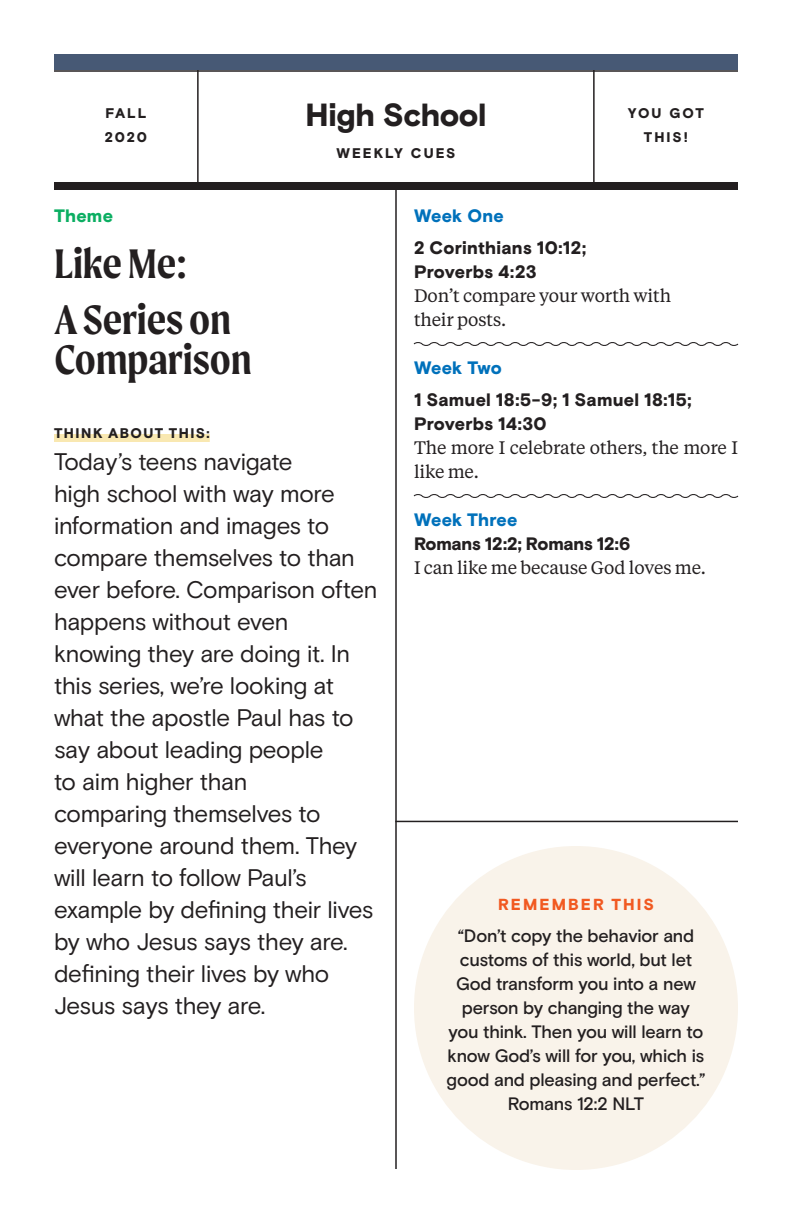
<style>
.page{position:relative;width:792px;height:1224px;background:#fff}
.page>*{position:absolute;margin:0;border:0;box-sizing:border-box;transform-origin:0 0}
.Headline_-_Moret{font:600 44px/40px "Moret";letter-spacing:-.005em;color:#231f20}
.Page_Header_-_Title{font:900 32px "Basis Grotesque";letter-spacing:-.015em;color:#231f20}
.Body_Copy_-_Large__B{font:24px/32px "Basis Grotesque";letter-spacing:-.015em;color:#231f20}
.Memory_Verse{font:500 18px/24px "Basis Grotesque";letter-spacing:-.01em;color:#231f20;text-align:center}
.Body_Copy_-_No_Inden{font:18px/24px "Tiempos Text";letter-spacing:-.01em;color:#231f20}
.Scripture_Reading{font:900 18px/24px "Basis Grotesque";letter-spacing:.01em;color:#231f20}
.Scripture_Reading-2{font:900 18px "Basis Grotesque";letter-spacing:-.02em;color:#231f20}
.Subhead{font:900 18px "Basis Grotesque";letter-spacing:.01em;color:#0071bb}
.Body_Copy_-_No_Inden-2{font:900 18px "Basis Grotesque";letter-spacing:.01em;color:#0071bb}
.Subhead-2{font:900 18px "Basis Grotesque";letter-spacing:.015em;color:#0bae62}
.Memory_Verse-2{font:900 16px "Basis Grotesque";letter-spacing:.135em;color:#f15921}
.Page_Header_-_Catego{font:900 14px "Basis Grotesque";letter-spacing:.135em;color:#231f20}
.Body_Copy_-_No_Inden-3{font:900 14px "Basis Grotesque";letter-spacing:.1em;color:#231f20}
</style>
<div class="page">
<div style="left:54px;top:54px;width:684px;height:16px;background:#475975"></div>
<div style="left:54px;top:434px;width:156px;height:8px;background:#f9e8b1"></div>
<svg style="left:413px;top:342px;width:326px;height:4px"></svg>
<svg style="left:413px;top:494px;width:326px;height:4px"></svg>
<hr style="left:197px;top:70px;width:2px;height:112px;background:#231f20">
<hr style="left:593px;top:70px;width:2px;height:112px;background:#231f20">
<hr style="left:54px;top:70px;width:684px;height:2px;background:#231f20">
<hr style="left:395px;top:189px;width:2px;height:980px;background:#231f20">
<div style="left:54px;top:182px;width:684px;height:8px;background:#231f20"></div>
<div style="left:414px;top:846px;width:324px;height:324px;background:#f9f3ea;border-radius:50%"></div>
<hr style="left:395px;top:821px;width:343px;height:1px;background:#231f20">
<p class="Page_Header_-_Catego" style="left:106px;top:105px;width:42px">FALL</p>
<p class="Page_Header_-_Catego" style="left:105px;top:129px;width:44px">2020</p>
<p class="Page_Header_-_Title" style="left:306px;top:96px;width:182px">High School</p>
<p class="Page_Header_-_Catego" style="left:337px;top:145px;width:120px">WEEKLY CUES</p>
<p class="Page_Header_-_Catego" style="left:628px;top:105px;width:77px">YOU GOT</p>
<p class="Page_Header_-_Catego" style="left:644px;top:129px;width:46px">THIS!</p>
<p class="Subhead-2" style="left:54px;top:205px;width:60px">Theme</p>
<p class="Headline_-_Moret" style="left:54px;top:243px;width:135px">Like Me:</p>
<p class="Headline_-_Moret" style="left:54px;top:299px;width:199px">A Series on<br>Comparison</p>
<p class="Body_Copy_-_No_Inden-3" style="left:54px;top:425px;width:157px">THINK ABOUT THIS:</p>
<p class="Body_Copy_-_Large__B" style="left:54px;top:446px;width:240px">Today’s teens navigate</p>
<p class="Body_Copy_-_Large__B" style="left:54px;top:478px;width:325px">high school with way more information and images to compare themselves to than ever before. Comparison often happens without even</p>
<p class="Body_Copy_-_Large__B" style="left:54px;top:638px;width:301px">knowing they are doing it. In this series, we’re looking at what the apostle Paul has to say about leading people</p>
<p class="Body_Copy_-_Large__B" style="left:54px;top:766px;width:195px">to aim higher than</p>
<p class="Body_Copy_-_Large__B" style="left:54px;top:798px;width:268px">comparing themselves to</p>
<p class="Body_Copy_-_Large__B" style="left:54px;top:830px;width:321px">everyone around them. They will learn to follow Paul’s example by defining their lives by who Jesus says they are.</p>
<p class="Body_Copy_-_Large__B" style="left:54px;top:958px;width:277px">defining their lives by who<br>Jesus says they are.</p>
<p class="Subhead" style="left:414px;top:205px;width:91px">Week One</p>
<p class="Scripture_Reading" style="left:414px;top:237px;width:174px">2 Corinthians 10:12;</p>
<p class="Scripture_Reading" style="left:414px;top:261px;width:124px">Proverbs 4:23</p>
<p class="Body_Copy_-_No_Inden" style="left:414px;top:283px;width:259px">Don’t compare your worth with</p>
<p class="Body_Copy_-_No_Inden" style="left:414px;top:307px;width:94px">their posts.</p>
<p class="Subhead" style="left:414px;top:357px;width:89px">Week Two</p>
<p class="Scripture_Reading" style="left:414px;top:389px;width:279px">1 Samuel 18:5-9; 1 Samuel 18:15;<br>Proverbs 14:30</p>
<p class="Body_Copy_-_No_Inden" style="left:414px;top:435px;width:325px">The more I celebrate others, the more I like me.</p>
<p class="Body_Copy_-_No_Inden-2" style="left:414px;top:509px;width:105px">Week Three</p>
<p class="Scripture_Reading-2" style="left:414px;top:533px;width:218px">Romans 12:2; Romans 12:6</p>
<p class="Body_Copy_-_No_Inden" style="left:414px;top:555px;width:293px">I can like me because God loves me.</p>
<p class="Memory_Verse-2" style="left:498px;top:895px;width:157px">REMEMBER THIS</p>
<p class="Memory_Verse" style="left:447px;top:924px;width:260px">“Don’t copy the behavior and customs of this world, but let<br>God transform you into a new person by changing the way you think. Then you will learn to know God’s will for you, which is good and pleasing and perfect.”<br>Romans 12:2 NLT</p>
</div>
